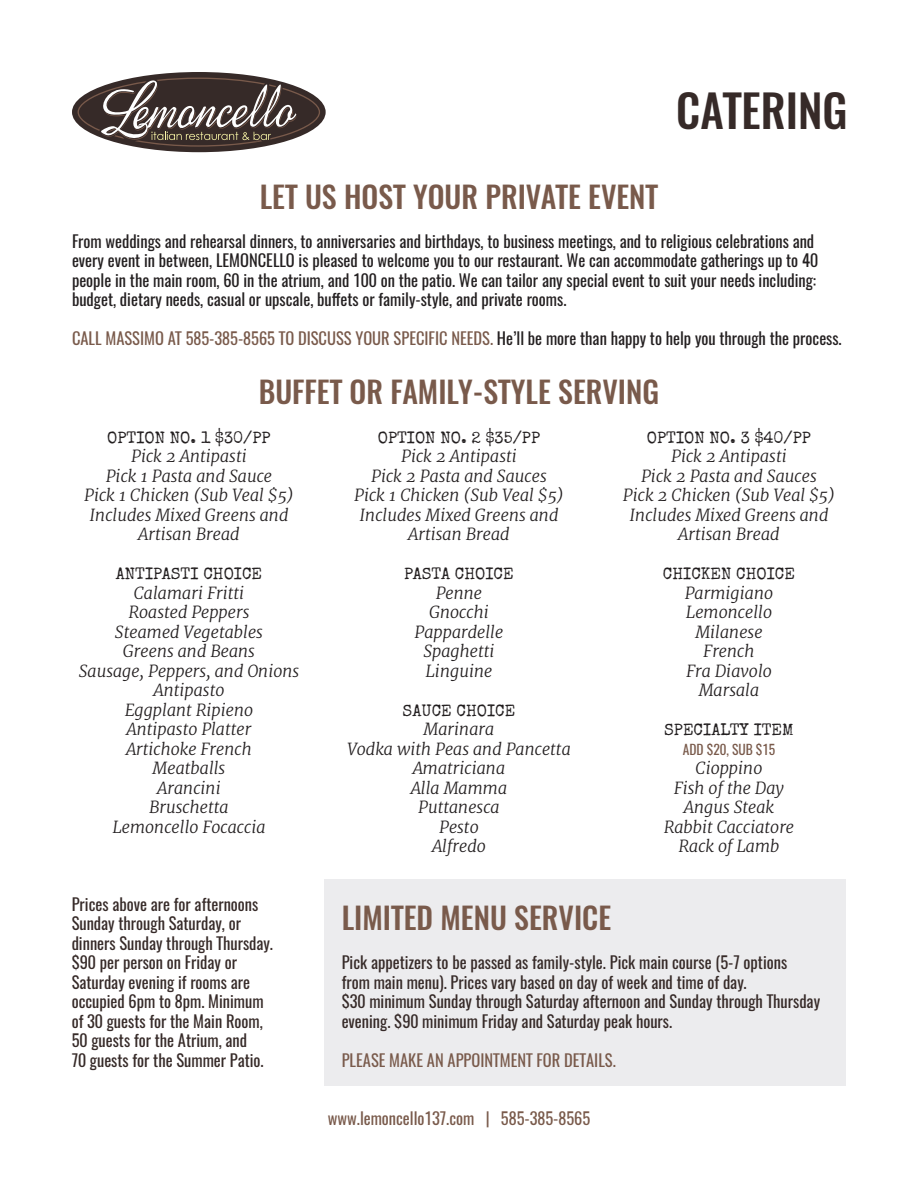
<style>
.page{position:relative;width:918px;height:1188px;background:#fff}
.page>*{position:absolute;margin:0;border:0;box-sizing:border-box;transform-origin:0 0}
.t1{font:500 45px "Oswald";color:#362a28}
.t2{font:500 30px "Oswald";color:#795a4b}
.t3{font:italic 300 16.5px/19.5px "Merriweather";color:#231f20;text-align:center}
.t4{font:16.5px/19.5px "Oswald";color:#362a28}
.t5{font:16.5px/19.5px "Oswald";color:#231f20}
.t6{font:16.5px "Oswald";color:#795a4b}
.t7{font:16.5px "Special Elite";color:#231f20}
.t8{font:13.5px "Oswald";color:#795a4b}
.s1{color:#231f20}
</style>
<div class="page">
<div style="left:72px;top:72px;width:254px;height:80px;background:#362a28;border-radius:50%"></div>
<svg style="left:78px;top:78px;width:242px;height:69px"></svg>
<div style="left:324px;top:879px;width:522px;height:207px;background:#ececee"></div>
<h1 class="t1" style="left:676px;top:79px;width:173px">CATERING</h1>
<h2 class="t2" style="left:260px;top:175px;width:400px">LET US HOST YOUR PRIVATE EVENT</h2>
<p class="t5" style="left:72px;top:231px;width:748px">From weddings and rehearsal dinners, to anniversaries and birthdays, to business meetings, and to religious celebrations and every event in between, LEMONCELLO is pleased to welcome you to our restaurant. We can accommodate gatherings up to 40 people in the main room, 60 in the atrium, and 100 on the patio. We can tailor any special event to suit your needs including: budget, dietary needs, casual or upscale, buffets or family-style, and private rooms.</p>
<p class="t6" style="left:72px;top:327px;width:771px">CALL MASSIMO AT 585-385-8565 TO DISCUSS YOUR SPECIFIC NEEDS. <span class="s1">He’ll be more than happy to help you through the process.</span></p>
<h2 class="t2" style="left:259px;top:370px;width:402px">BUFFET OR FAMILY-STYLE SERVING</h2>
<p class="t7" style="left:107px;top:427px;width:165px">OPTION NO. 1 $30/PP</p>
<p class="t3" style="left:84px;top:446px;width:211px">Pick 2 Antipasti<br>Pick 1 Pasta and Sauce<br>Pick 1 Chicken (Sub Veal $5)<br>Includes Mixed Greens and<br>Artisan Bread</p>
<p class="t7" style="left:378px;top:427px;width:164px">OPTION NO. 2 $35/PP</p>
<p class="t3" style="left:354px;top:446px;width:211px">Pick 2 Antipasti<br>Pick 2 Pasta and Sauces<br>Pick 1 Chicken (Sub Veal $5)<br>Includes Mixed Greens and<br>Artisan Bread</p>
<p class="t7" style="left:647px;top:427px;width:166px">OPTION NO. 3 $40/PP</p>
<p class="t3" style="left:623px;top:446px;width:214px">Pick 2 Antipasti<br>Pick 2 Pasta and Sauces<br>Pick 2 Chicken (Sub Veal $5)<br>Includes Mixed Greens and<br>Artisan Bread</p>
<p class="t7" style="left:116px;top:563px;width:148px">ANTIPASTI CHOICE</p>
<p class="t3" style="left:79px;top:583px;width:222px">Calamari Fritti<br>Roasted Peppers<br>Steamed Vegetables<br>Greens and Beans<br>Sausage, Peppers, and Onions<br>Antipasto<br>Eggplant Ripieno<br>Antipasto Platter<br>Artichoke French<br>Meatballs<br>Arancini<br>Bruschetta<br>Lemoncello Focaccia</p>
<p class="t4" style="left:72px;top:894px;width:203px">Prices above are for afternoons<br>Sunday through Saturday, or dinners Sunday through Thursday. $90 per person on Friday or<br>Saturday evening if rooms are occupied 6pm to 8pm. Minimum of 30 guests for the Main Room,<br>50 guests for the Atrium, and<br>70 guests for the Summer Patio.</p>
<p class="t7" style="left:404px;top:563px;width:111px">PASTA CHOICE</p>
<p class="t3" style="left:415px;top:583px;width:90px">Penne<br>Gnocchi<br>Pappardelle<br>Spaghetti<br>Linguine</p>
<p class="t7" style="left:403px;top:700px;width:114px">SAUCE CHOICE</p>
<p class="t3" style="left:347px;top:719px;width:225px">Marinara<br>Vodka with Peas and Pancetta<br>Amatriciana<br>Alla Mamma<br>Puttanesca<br>Pesto<br>Alfredo</p>
<p class="t7" style="left:663px;top:563px;width:134px">CHICKEN CHOICE</p>
<p class="t3" style="left:685px;top:583px;width:90px">Parmigiano<br>Lemoncello<br>Milanese<br>French<br>Fra Diavolo<br>Marsala</p>
<p class="t7" style="left:664px;top:719px;width:131px">SPECIALTY ITEM</p>
<p class="t8" style="left:683px;top:740px;width:94px">ADD $20, SUB $15</p>
<p class="t3" style="left:664px;top:758px;width:132px">Cioppino<br>Fish of the Day<br>Angus Steak<br>Rabbit Cacciatore<br>Rack of Lamb</p>
<h2 class="t2" style="left:342px;top:897px;width:271px">LIMITED MENU SERVICE</h2>
<p class="t4" style="left:342px;top:953px;width:480px">Pick appetizers to be passed as family-style. Pick main course (5-7 options<br>from main menu). Prices vary based on day of week and time of day.<br>$30 minimum Sunday through Saturday afternoon and Sunday through Thursday evening. $90 minimum Friday and Saturday peak hours.</p>
<p class="t6" style="left:342px;top:1048px;width:276px">PLEASE MAKE AN APPOINTMENT FOR DETAILS.</p>
<p class="t6" style="left:328px;top:1107px;width:264px">www.lemoncello137.com | 585-385-8565</p>
</div>
